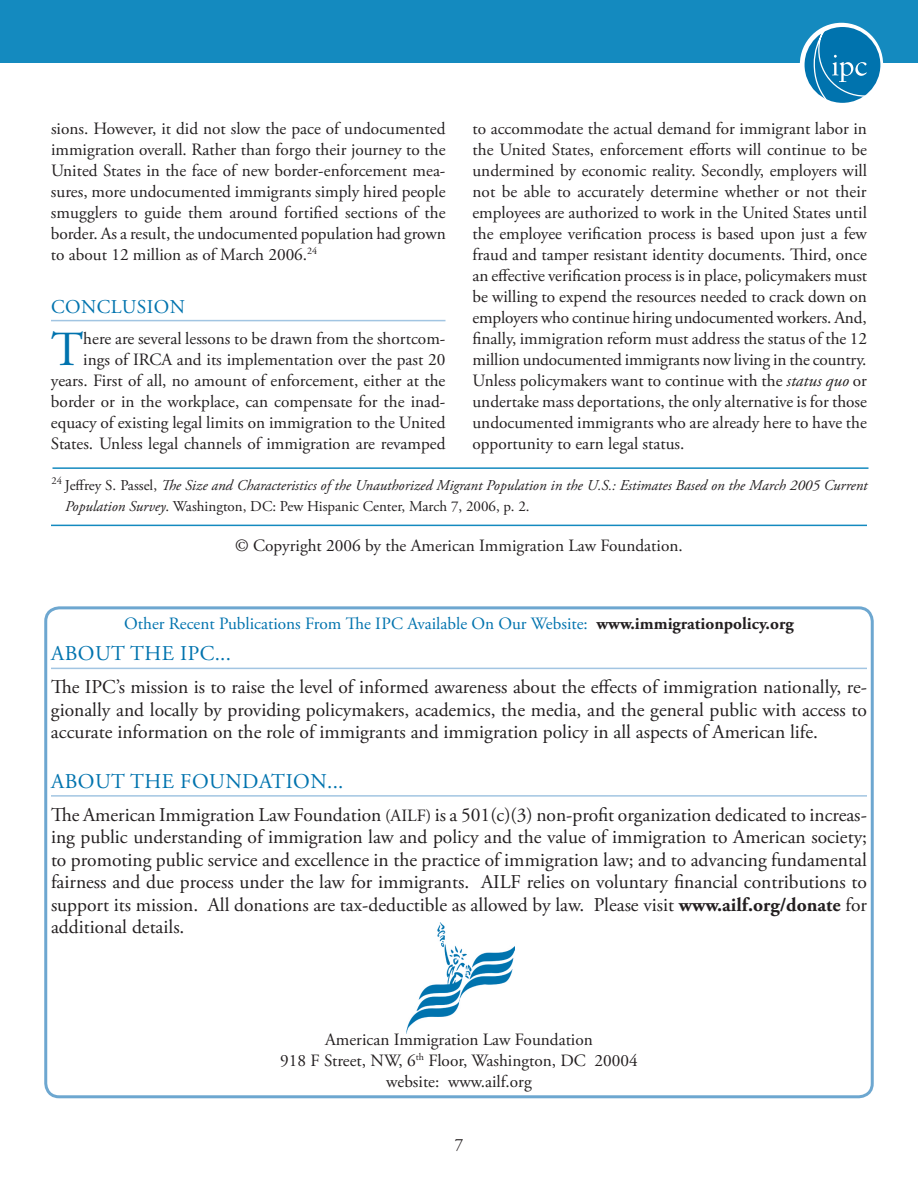
<style>
.page{position:relative;width:918px;height:1188px;background:#fff}
.page>*{position:absolute;margin:0;border:0;box-sizing:border-box;transform-origin:0 0}
.t1{font:48.9px "Adobe Garamond";color:#0073ae}
.t2{font:21px "Adobe Garamond Pro";letter-spacing:.025em;color:#0073ae}
.t3{font:19.5px/22.5px "Adobe Garamond Pro";color:#231f20;text-align:justify}
.t4{font:19.5px "Adobe Garamond Pro";letter-spacing:.025em;color:#0073ae}
.t5{font:17.25px/21px "Adobe Garamond Pro";color:#231f20;text-align:justify}
.t6{font:17.25px "Adobe Garamond Pro";color:#0073ae}
.t7{font:italic 15px/21px "Adobe Garamond Pro";color:#231f20}
.s1{font-style:italic}
.s2{font-style:normal}
.s3{font-weight:700;color:#231f20}
.s4{font-size:17.25px}
.s5{font-weight:700}
</style>
<div class="page">
<div style="left:0;top:0;width:918px;height:62px;background:#148abf"></div>
<svg style="left:800px;top:23px;width:83px;height:83px"></svg>
<div style="left:805px;top:27px;width:75px;height:76px;background:#0073ae;border-radius:50%"></div>
<svg style="left:813px;top:29px;width:54px;height:73px"></svg>
<svg style="left:44px;top:606px;width:830px;height:491px"></svg>
<img style="left:406px;top:922px;width:109px;height:112px">
<hr style="left:51px;top:668px;width:816px;height:1px;background:#a2c5e2">
<hr style="left:51px;top:795px;width:816px;height:2px;background:#a2c5e2">
<hr style="left:51px;top:525px;width:816px;height:1px;background:#148abf">
<hr style="left:52px;top:467px;width:816px;height:2px;background:#148abf">
<hr style="left:51px;top:320px;width:395px;height:1px;background:#a2c5e2">
<p class="t5" style="left:51px;top:119px;width:396px">sions. However, it did not slow the pace of undocumented immigration overall. Rather than forgo their journey to the United States in the face of new border-enforcement mea&shy;sures, more undocumented immigrants simply hired people smugglers to guide them around fortified sections of the border. As a result, the undocumented population had grown to about 12 million as of March 2006.<sup>24</sup></p>
<p class="t4" style="left:51px;top:295px;width:136px">CONCLUSION</p>
<h1 class="t1" style="left:51px;top:323px;width:34px">T</h1>
<p class="t5" style="left:51px;top:329px;width:396px;text-align:right">here are several lessons to be drawn from the shortcom-<br>ings of IRCA and its implementation over the past 20 years. First of all, no amount of enforcement, either at the border or in the workplace, can compensate for the inad&shy;equacy of existing legal limits on immigration to the United States. Unless legal channels of immigration are revamped</p>
<p class="t5" style="left:472px;top:119px;width:396px">to accommodate the actual demand for immigrant labor in the United States, enforcement efforts will continue to be undermined by economic reality. Secondly, employers will not be able to accurately determine whether or not their employees are authorized to work in the United States until the employee verification process is based upon just a few fraud and tamper resistant identity documents. Third, once an effective verification process is in place, policymakers must be willing to expend the resources needed to crack down on employers who continue hiring undocumented workers. And, finally, immigration reform must address the status of the 12 million undocumented immigrants now living in the country.<br>Unless policymakers want to continue with the <span class="s1">status quo</span> or undertake mass deportations, the only alternative is for those undocumented immigrants who are already here to have the opportunity to earn legal status.</p>
<p class="t7" style="left:65px;top:475px;width:804px;text-indent:-14px"><sup>24</sup> <span class="s2">Jeffrey S. Passel,</span> The Size and Characteristics of the Unauthorized Migrant Population in the U.S.: Estimates Based on the March 2005 Current<br>Population Survey<span class="s2">. Washington, DC: Pew Hispanic Center, March 7, 2006, p. 2.</span></p>
<p class="t5" style="left:235px;top:536px;width:449px">© Copyright 2006 by the American Immigration Law Foundation.</p>
<p class="t6" style="left:124px;top:613px;width:671px">Other Recent Publications From The IPC Available On Our Website: <span class="s3">www.immigrationpolicy.org</span></p>
<p class="t2" style="left:51px;top:641px;width:181px">ABOUT THE IPC...</p>
<p class="t3" style="left:51px;top:677px;width:818px">The IPC’s mission is to raise the level of informed awareness about the effects of immigration nationally, re&shy;gionally and locally by providing policymakers, academics, the media, and the general public with access to accurate information on the role of immigrants and immigration policy in all aspects of American life.</p>
<p class="t2" style="left:51px;top:769px;width:294px">ABOUT THE FOUNDATION...</p>
<p class="t3" style="left:51px;top:804px;width:818px">The American Immigration Law Foundation <span class="s4">(AILF)</span> is a 501(c)(3) non-profit organization dedicated to increas&shy;ing public understanding of immigration law and policy and the value of immigration to American society; to promoting public service and excellence in the practice of immigration law; and to advancing fundamental fairness and due process under the law for immigrants. AILF relies on voluntary financial contributions to support its mission. All donations are tax-deductible as allowed by law. Please visit <span class="s5">www.ailf.org/donate</span> for additional details.</p>
<p class="t5" style="left:280px;top:1029px;width:359px;text-align:center">American Immigration Law Foundation<br>918 F Street, NW, 6<sup>th</sup> Floor, Washington, DC 20004 website: www.ailf.org</p>
<p class="t5" style="left:455px;top:1134px;width:10px">7</p>
</div>
